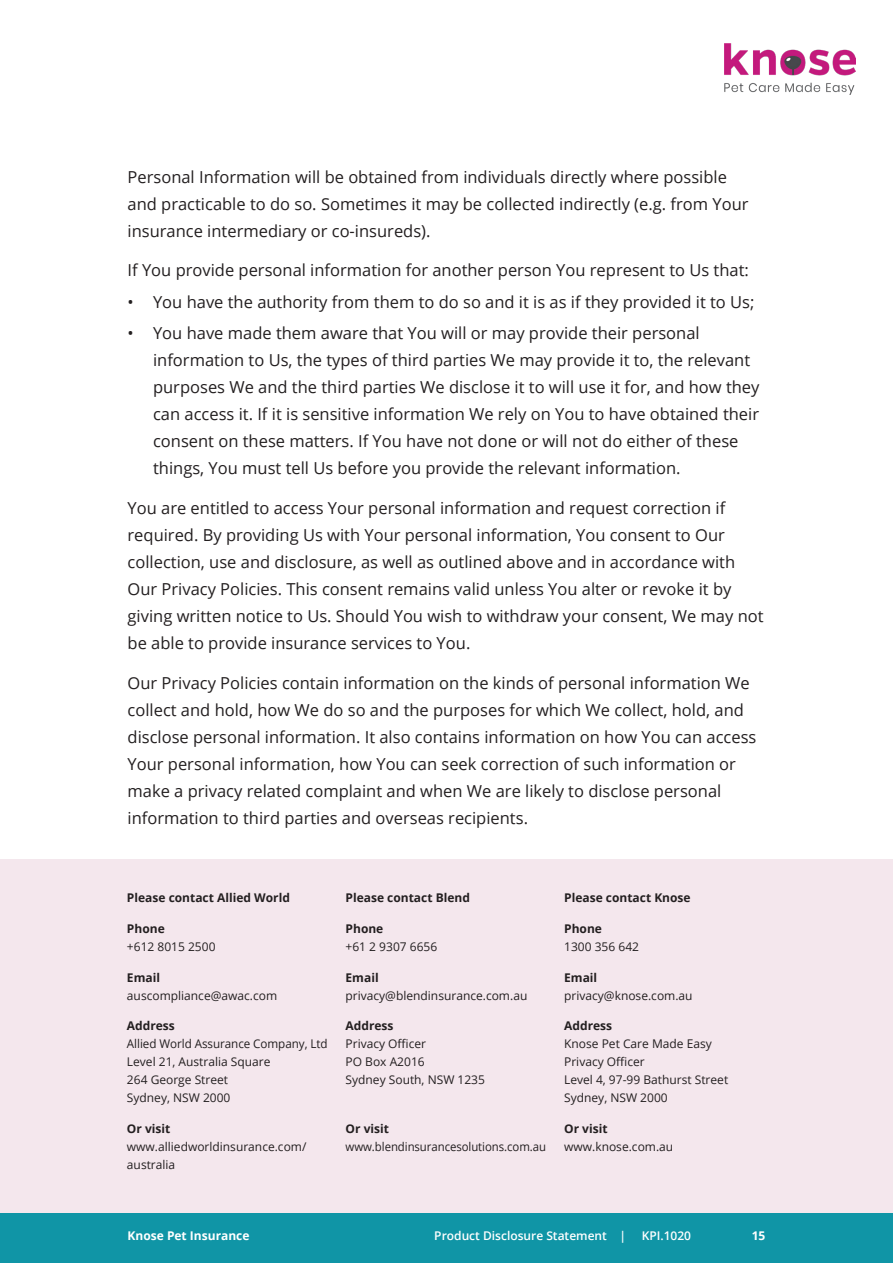
<style>
.page{position:relative;width:893px;height:1263px;background:#fff}
.page>*{position:absolute;margin:0;border:0;box-sizing:border-box;transform-origin:0 0}
.Body_Main{font:16.5px/27px "Open Sans";color:#231f20}
.Small_Paragraph{font:12px/18px "Open Sans";color:#231f20}
.Small_Paragraph-2{font:700 12px "Open Sans";color:#231f20}
.Small_Paragraph-3{font:12px/18px "Open Sans";color:#231f20;scale:.95 1}
.t1{font:600 12px "Open Sans";color:#fff}
.t2{font:700 12px "Open Sans";color:#fff}
.s1{font-weight:700}
</style>
<div class="page">
<div style="left:0;top:1212px;width:893px;height:51px;background:#1095a6"></div>
<img style="left:725px;top:43px;width:130px;height:51px">
<div style="left:0;top:859px;width:892px;height:354px;background:#f4e7ed"></div>
<p class="Body_Main" style="left:128px;top:163px;width:622px">Personal Information will be obtained from individuals directly where possible and practicable to do so. Sometimes it may be collected indirectly (e.g. from Your insurance intermediary or co-insureds).</p>
<p class="Body_Main" style="left:128px;top:257px;width:623px">If You provide personal information for another person You represent to Us that:</p>
<p class="Body_Main" style="left:128px;top:288px;width:628px">• You have the authority from them to do so and it is as if they provided it to Us;</p>
<p class="Body_Main" style="left:153px;top:319px;width:608px;text-indent:-26px">• You have made them aware that You will or may provide their personal information to Us, the types of third parties We may provide it to, the relevant purposes We and the third parties We disclose it to will use it for, and how they can access it. If it is sensitive information We rely on You to have obtained their consent on these matters. If You have not done or will not do either of these things, You must tell Us before you provide the relevant information.</p>
<p class="Body_Main" style="left:128px;top:494px;width:637px">You are entitled to access Your personal information and request correction if required. By providing Us with Your personal information, You consent to Our collection, use and disclosure, as well as outlined above and in accordance with Our Privacy Policies. This consent remains valid unless You alter or revoke it by giving written notice to Us. Should You wish to withdraw your consent, We may not be able to provide insurance services to You.</p>
<p class="Body_Main" style="left:128px;top:669px;width:630px">Our Privacy Policies contain information on the kinds of personal information We collect and hold, how We do so and the purposes for which We collect, hold, and disclose personal information. It also contains information on how You can access Your personal information, how You can seek correction of such information or make a privacy related complaint and when We are likely to disclose personal information to third parties and overseas recipients.</p>
<p class="Small_Paragraph-2" style="left:127px;top:889px;width:164px">Please contact Allied World</p>
<p class="Small_Paragraph" style="left:127px;top:919px;width:90px"><span class="s1">Phone<br></span>+612 8015 2500</p>
<p class="Small_Paragraph-2" style="left:127px;top:969px;width:35px">Email</p>
<p class="Small_Paragraph" style="left:127px;top:986px;width:152px">auscompliance@awac.com</p>
<p class="Small_Paragraph-2" style="left:127px;top:1017px;width:49px">Address</p>
<p class="Small_Paragraph" style="left:127px;top:1035px;width:202px">Allied World Assurance Company, Ltd<br>Level 21, Australia Square<br>264 George Street<br>Sydney, NSW 2000</p>
<p class="Small_Paragraph-2" style="left:127px;top:1120px;width:45px">Or visit</p>
<p class="Small_Paragraph" style="left:127px;top:1137px;width:181px">www.alliedworldinsurance.com/ australia</p>
<p class="Small_Paragraph-2" style="left:346px;top:889px;width:126px">Please contact Blend</p>
<p class="Small_Paragraph" style="left:346px;top:919px;width:93px"><span class="s1">Phone<br></span>+61 2 9307 6656</p>
<p class="Small_Paragraph" style="left:346px;top:968px;width:183px"><span class="s1">Email </span>privacy@blendinsurance.com.au</p>
<p class="Small_Paragraph" style="left:346px;top:1017px;width:141px"><span class="s1">Address<br></span>Privacy Officer<br>PO Box A2016<br>Sydney South, NSW 1235</p>
<p class="Small_Paragraph-3" style="left:346px;top:1119px;width:213px"><span class="s1">Or visit </span>www.blendinsurancesolutions.com.au</p>
<p class="Small_Paragraph-2" style="left:564px;top:889px;width:128px">Please contact Knose</p>
<p class="Small_Paragraph" style="left:564px;top:919px;width:76px"><span class="s1">Phone<br></span>1300 356 642</p>
<p class="Small_Paragraph" style="left:564px;top:968px;width:130px"><span class="s1">Email </span>privacy@knose.com.au</p>
<p class="Small_Paragraph" style="left:564px;top:1017px;width:166px"><span class="s1">Address<br></span>Knose Pet Care Made Easy<br>Privacy Officer<br>Level 4, 97-99 Bathurst Street<br>Sydney, NSW 2000</p>
<p class="Small_Paragraph" style="left:564px;top:1119px;width:111px"><span class="s1">Or visit </span>www.knose.com.au</p>
<p class="t2" style="left:128px;top:1227px;width:123px">Knose Pet Insurance</p>
<p class="t1" style="left:434px;top:1227px;width:193px">Product Disclosure Statement |</p>
<p class="t1" style="left:642px;top:1227px;width:51px">KPI.1020</p>
<p class="t2" style="left:752px;top:1227px;width:15px">15</p>
</div>
